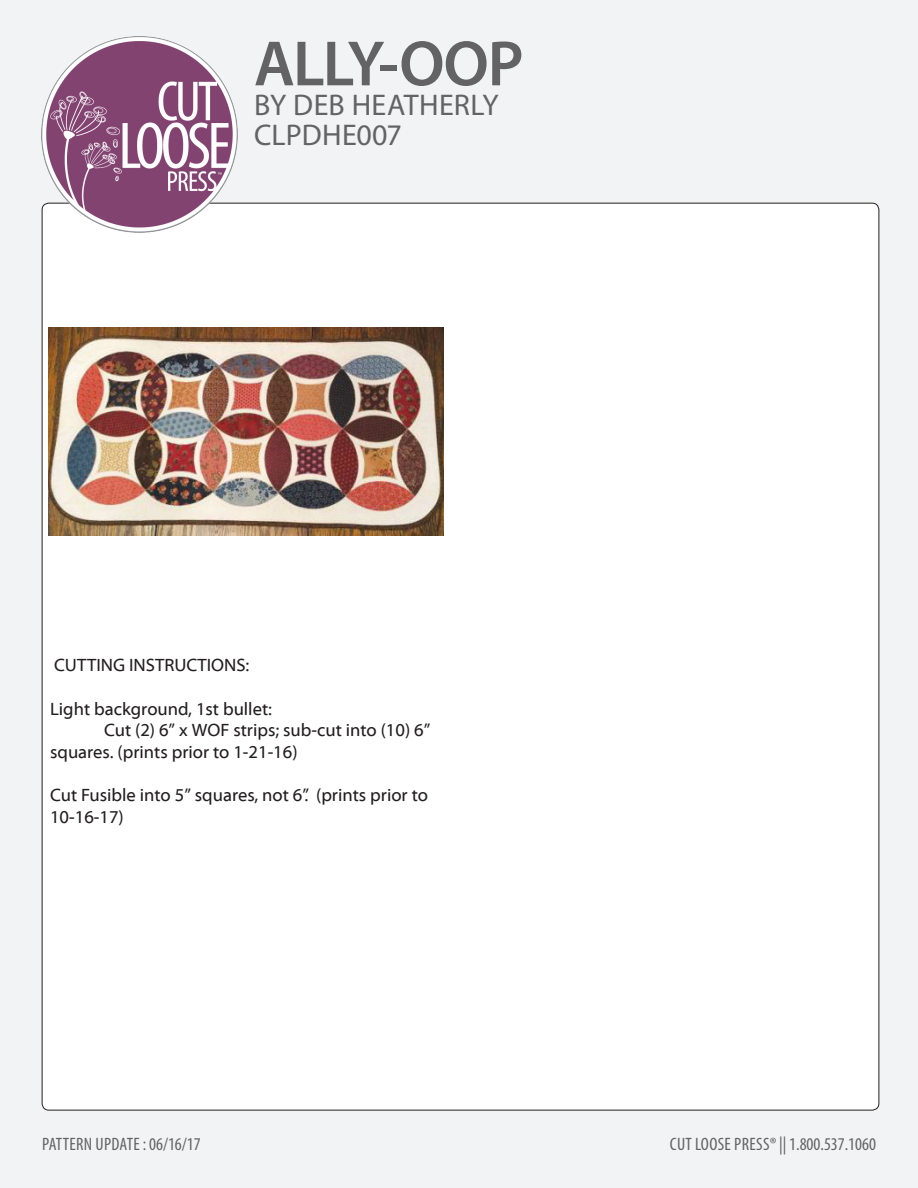
<style>
.page{position:relative;width:918px;height:1188px;background:#f2f3f4}
.page>*{position:absolute;margin:0;border:0;box-sizing:border-box;transform-origin:0 0}
.t1{font:600 64.5px "Myriad Pro";letter-spacing:-.03em;color:#636366}
.t2{font:30px "Myriad Pro";letter-spacing:.005em;color:#636366}
.t3{font:18px/21.6px "Myriad Web Pro";color:#231f20}
.t4{font:condensed 18px "Myriad Pro";letter-spacing:.02em;color:#636366}
</style>
<div class="page">
<div style="left:42px;top:203px;width:837px;height:907px;background:#fff;border-radius:7px"></div>
<img style="left:49px;top:328px;width:395px;height:207px">
<img style="left:42px;top:37px;width:195px;height:195px">
<p class="t1" style="left:254px;top:23px;width:271px">ALLY-OOP</p>
<p class="t2" style="left:254px;top:87px;width:246px">BY DEB HEATHERLY</p>
<p class="t2" style="left:254px;top:117px;width:149px">CLPDHE007</p>
<p class="t3" style="left:54px;top:655px;width:197px">CUTTING INSTRUCTIONS:</p>
<p class="t3" style="left:50px;top:698px;width:223px">Light background, 1st bullet:</p>
<p class="t3" style="left:50px;top:720px;width:382px;text-indent:54px">Cut (2) 6” x WOF strips; sub-cut into (10) 6” squares. (prints prior to 1-21-16)</p>
<p class="t3" style="left:50px;top:785px;width:379px">Cut Fusible into 5” squares, not 6”. (prints prior to<br>10-16-17)</p>
<p class="t4" style="left:42px;top:1133px;width:160px">PATTERN UPDATE : 06/16/17</p>
<p class="t4" style="left:670px;top:1133px;width:208px">CUT LOOSE PRESS® || 1.800.537.1060</p>
</div>
